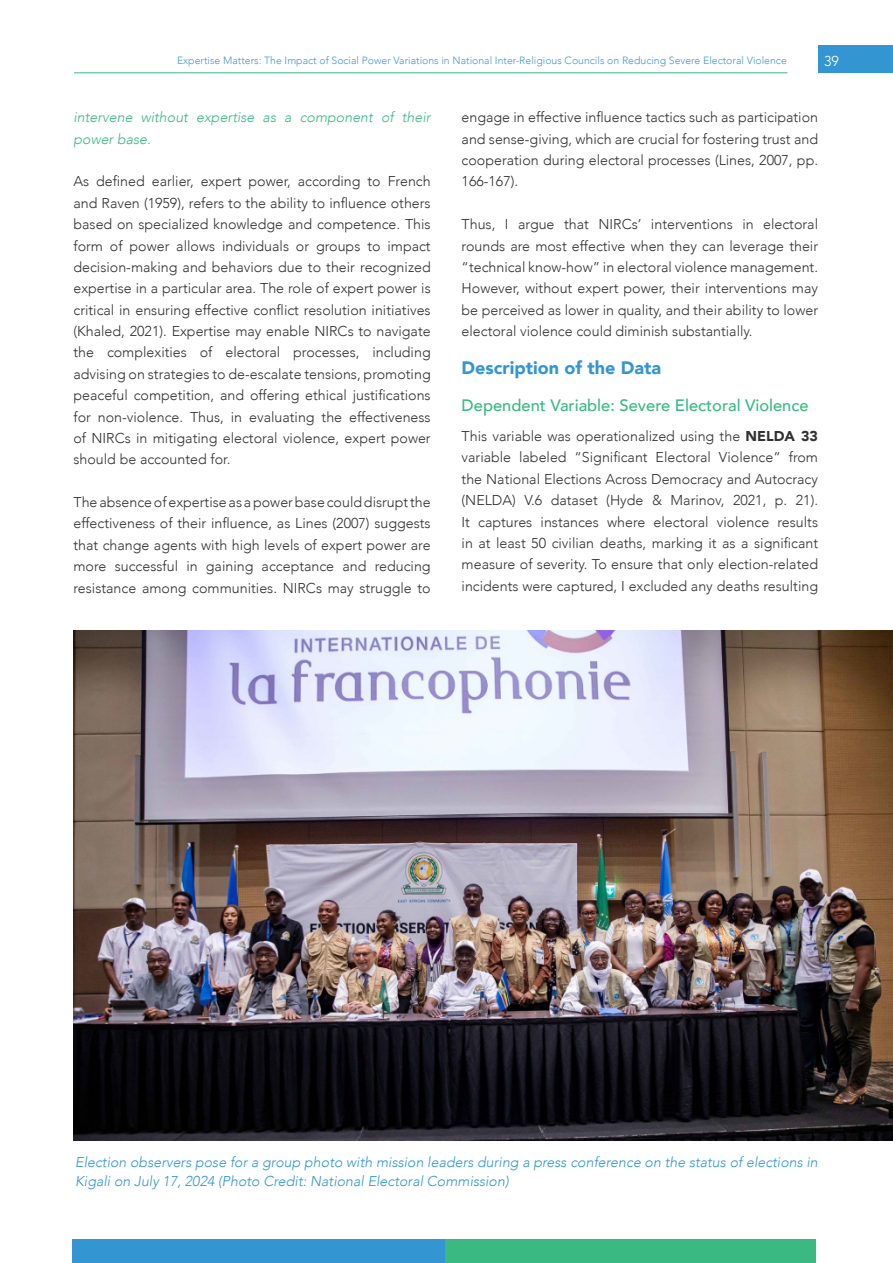
<style>
.page{position:relative;width:893px;height:1263px;background:#fff}
.page>*{position:absolute;margin:0;border:0;box-sizing:border-box;transform-origin:0 0}
.Sub_head{font:900 18px "Avenir";color:#3396d2}
.S_Sub_Head{font:500 16.5px "Avenir";color:#3ab983}
.Body_text{font:300 14.25px/21.3px "Avenir";color:#333233;text-align:justify}
.Captions{font:italic 300 14.25px/19.5px "Avenir";color:#3396d2}
.Body_text-2{font:italic 300 14.25px/21.3px "Avenir";color:#3ab983}
.t1{font:300 14.25px "Avenir";color:#fff}
.Body_text-3{font:300 10.5px "Avenir";color:#429ad4}
.s1{font-weight:900}
</style>
<div class="page">
<div style="left:72px;top:1239px;width:373px;height:24px;background:#3396d2"></div>
<div style="left:445px;top:1239px;width:371px;height:24px;background:#3ab983"></div>
<div style="left:819px;top:45px;width:74px;height:28px;background:#3396d2"></div>
<hr style="left:74px;top:72px;width:713px;height:1px;background:#3ab983">
<img style="left:74px;top:630px;width:819px;height:511px">
<p class="Body_text-3" style="left:177px;top:54px;width:611px">Expertise Matters: The Impact of Social Power Variations in National Inter-Religious Councils on Reducing Severe Electoral Violence</p>
<p class="t1" style="left:824px;top:52px;width:16px">39</p>
<p class="Body_text-2" style="left:74px;top:107px;width:359px">intervene without expertise as a component of their power base.</p>
<p class="Body_text" style="left:74px;top:171px;width:359px">As defined earlier, expert power, according to French and Raven (1959), refers to the ability to influence others based on specialized knowledge and competence. This form of power allows individuals or groups to impact decision-making and behaviors due to their recognized expertise in a particular area. The role of expert power is critical in ensuring effective conflict resolution initiatives (Khaled, 2021). Expertise may enable NIRCs to navigate the complexities of electoral processes, including advising on strategies to de-escalate tensions, promoting peaceful competition, and offering ethical justifications for non-violence. Thus, in evaluating the effectiveness of NIRCs in mitigating electoral violence, expert power should be accounted for.</p>
<p class="Body_text" style="left:74px;top:491px;width:359px">The absence of expertise as a power base could disrupt the effectiveness of their influence, as Lines (2007) suggests that change agents with high levels of expert power are more successful in gaining acceptance and reducing resistance among communities. NIRCs may struggle to</p>
<p class="Body_text" style="left:462px;top:107px;width:358px">engage in effective influence tactics such as participation and sense-giving, which are crucial for fostering trust and cooperation during electoral processes (Lines, 2007, pp.<br>166-167).</p>
<p class="Body_text" style="left:462px;top:214px;width:358px">Thus, I argue that NIRCs’ interventions in electoral rounds are most effective when they can leverage their “technical know-how” in electoral violence management.<br>However, without expert power, their interventions may be perceived as lower in quality, and their ability to lower electoral violence could diminish substantially.</p>
<p class="Sub_head" style="left:462px;top:352px;width:201px">Description of the Data</p>
<p class="S_Sub_Head" style="left:462px;top:391px;width:348px">Dependent Variable: Severe Electoral Violence</p>
<p class="Body_text" style="left:462px;top:425px;width:358px">This variable was operationalized using the <span class="s1">NELDA 33 </span>variable labeled “Significant Electoral Violence” from the National Elections Across Democracy and Autocracy (NELDA) V.6 dataset (Hyde &amp; Marinov, 2021, p. 21).<br>It captures instances where electoral violence results in at least 50 civilian deaths, marking it as a significant measure of severity. To ensure that only election-related incidents were captured, I excluded any deaths resulting</p>
<p class="Captions" style="left:75px;top:1152px;width:744px">Election observers pose for a group photo with mission leaders during a press conference on the status of elections in<br>Kigali on July 17, 2024 (Photo Credit: National Electoral Commission)</p>
</div>
